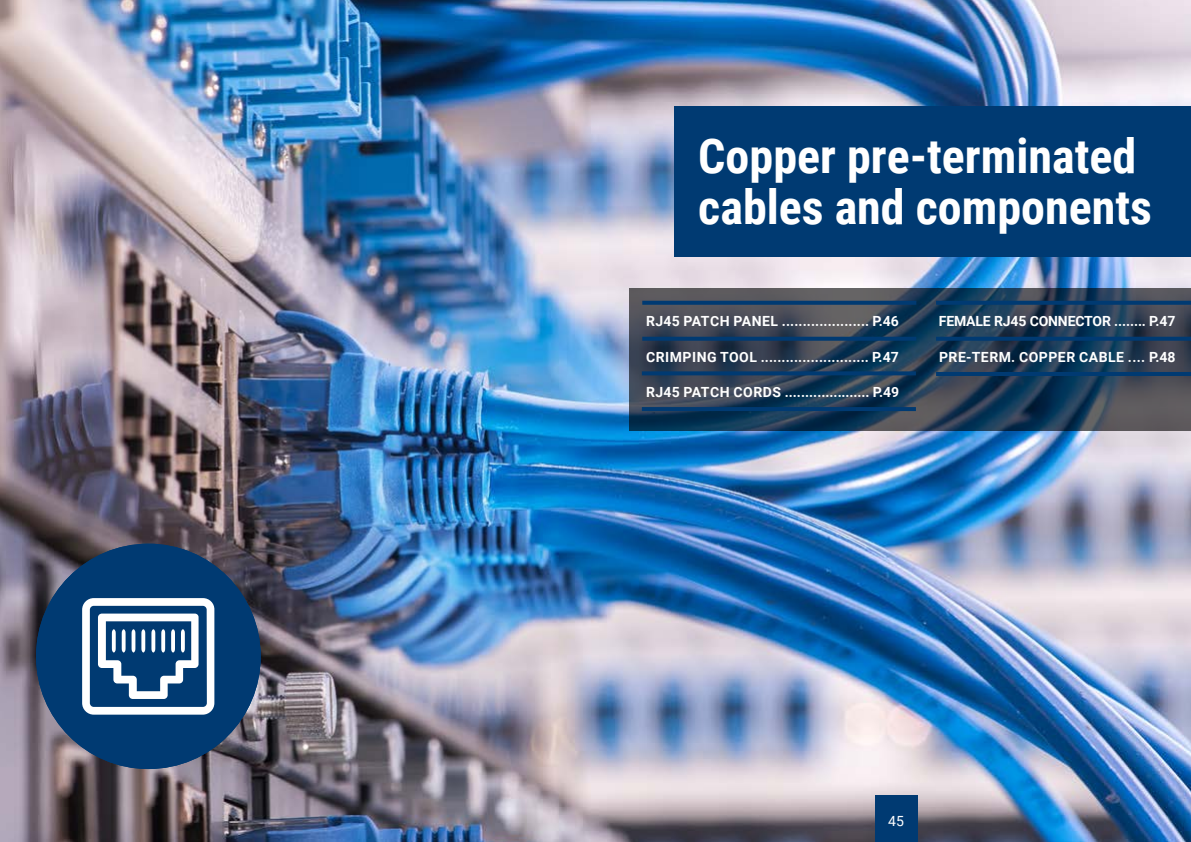
<style>
.page{position:relative;width:1191px;height:842px;background:#fff}
.page>*{position:absolute;margin:0;border:0;box-sizing:border-box;transform-origin:0 0}
.t1{font:700 48px/51px "Roboto Condensed";color:#fff}
.t2{font:700 14px "Roboto";letter-spacing:.035em;color:#fff}
.t3{font:700 14px "Roboto";letter-spacing:-.01em;color:#fff}
.t4{font:14px "Roboto";color:#fff}
</style>
<div class="page">
<img style="left:0;top:0;width:1191px;height:842px">
<svg style="left:36px;top:544px;width:225px;height:225px;background:#1f446e"></svg>
<svg style="left:82px;top:598px;width:133px;height:117px"></svg>
<div style="left:874px;top:795px;width:43px;height:47px;background:#003a72"></div>
<div style="left:675px;top:107px;width:516px;height:150px;background:#003a72"></div>
<svg style="left:629px;top:288px;width:562px;height:143px;background:#304256"></svg>
<svg style="left:642px;top:301px;width:274px;height:4px"></svg>
<hr style="left:936px;top:301px;width:255px;height:4px;background:#003a72">
<svg style="left:642px;top:337px;width:274px;height:4px"></svg>
<hr style="left:936px;top:337px;width:255px;height:4px;background:#003a72">
<svg style="left:642px;top:371px;width:274px;height:4px"></svg>
<hr style="left:936px;top:372px;width:255px;height:4px;background:#003a72">
<hr style="left:642px;top:407px;width:274px;height:4px;background:#003a72">
<h1 class="t1" style="left:698px;top:128px;width:455px">Copper pre-terminated cables and components</h1>
<p class="t2" style="left:646px;top:311px;width:254px">RJ45 PATCH PANEL ..................... P.46</p>
<p class="t2" style="left:646px;top:347px;width:254px">CRIMPING TOOL .......................... P.47</p>
<p class="t2" style="left:939px;top:347px;width:238px">PRE-TERM. COPPER CABLE .... P.48</p>
<p class="t2" style="left:646px;top:382px;width:255px">RJ45 PATCH CORDS ..................... P.49</p>
<p class="t3" style="left:938px;top:311px;width:238px">FEMALE RJ45 CONNECTOR ........ P.47</p>
<p class="t4" style="left:888px;top:811px;width:17px">45</p>
</div>
